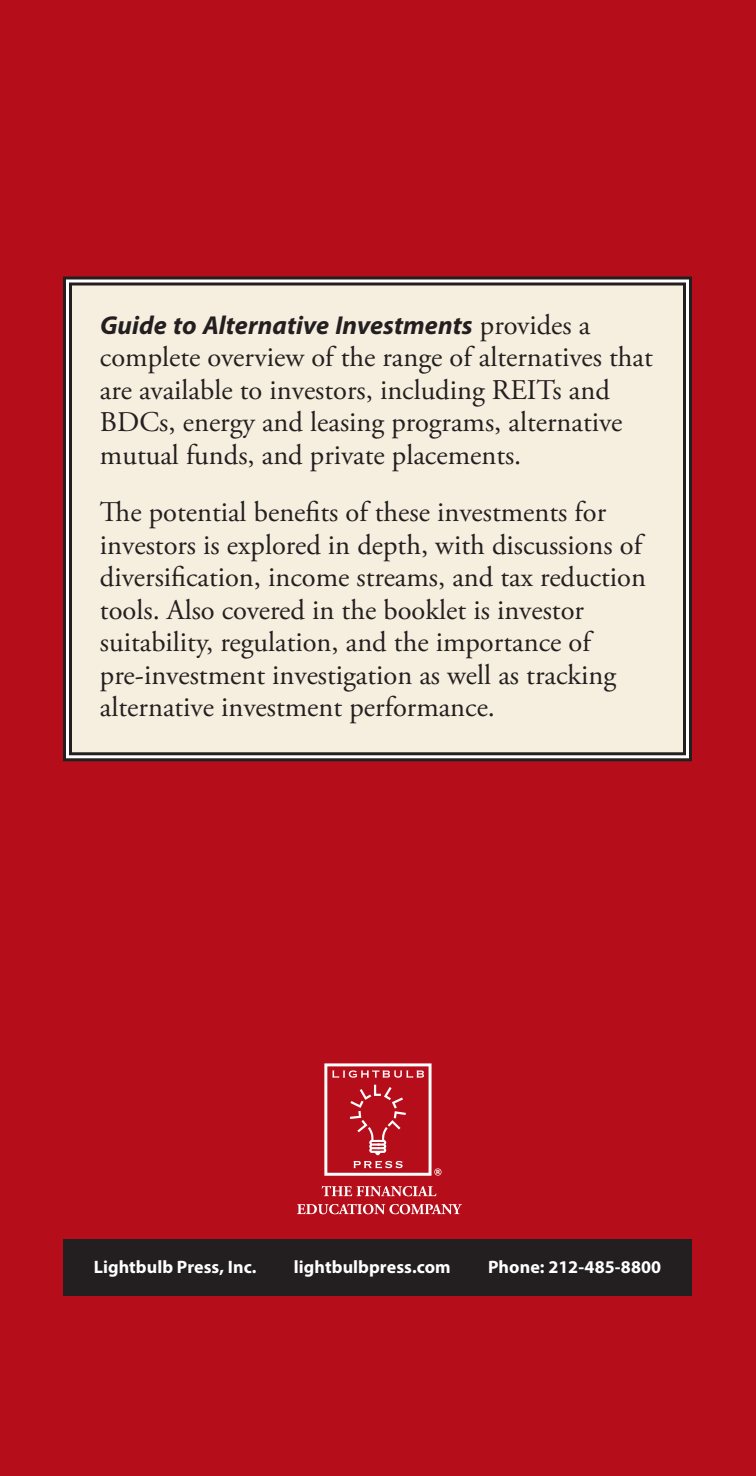
<style>
.page{position:relative;width:756px;height:1476px;background:#b50e1a}
.page>*{position:absolute;margin:0;border:0;box-sizing:border-box;transform-origin:0 0}
.t1{font:28.4px/32.4px "Adobe Garamond Pro";color:#231f20}
.t2{font:italic 700 26px "Myriad Pro";letter-spacing:.005em;color:#231f20}
.t3{font:700 18px "Myriad Pro";letter-spacing:.005em;color:#fff}
.s1{font-family:"Adobe Garamond Pro";font-weight:400;font-style:normal;font-size:28.4px}
</style>
<div class="page">
<svg style="left:63px;top:276px;width:629px;height:486px;background:#756768"></svg>
<div style="left:68px;top:281px;width:619px;height:476px;background:#f6eede"></div>
<div style="left:63px;top:1239px;width:629px;height:57px;background:#231f20"></div>
<svg style="left:324px;top:1063px;width:118px;height:113px"></svg>
<svg style="left:322px;top:1186px;width:114px;height:10px"></svg>
<svg style="left:297px;top:1204px;width:165px;height:10px"></svg>
<p class="t2" style="left:100px;top:308px;width:492px">Guide to Alternative Investments <span class="s1">provides a</span></p>
<p class="t1" style="left:100px;top:342px;width:554px">complete overview of the range of alternatives that are available to investors, including REITs and BDCs, energy and leasing programs, alternative mutual funds, and private placements.</p>
<p class="t1" style="left:100px;top:497px;width:548px">The potential benefits of these investments for investors is explored in depth, with discussions of diversification, income streams, and tax reduction tools. Also covered in the booklet is investor suitability, regulation, and the importance of pre-investment investigation as well as tracking alternative investment performance.</p>
<p class="t3" style="left:94px;top:1255px;width:164px">Lightbulb Press, Inc.</p>
<p class="t3" style="left:294px;top:1255px;width:158px">lightbulbpress.com</p>
<p class="t3" style="left:488px;top:1255px;width:175px">Phone: 212-485-8800</p>
</div>
